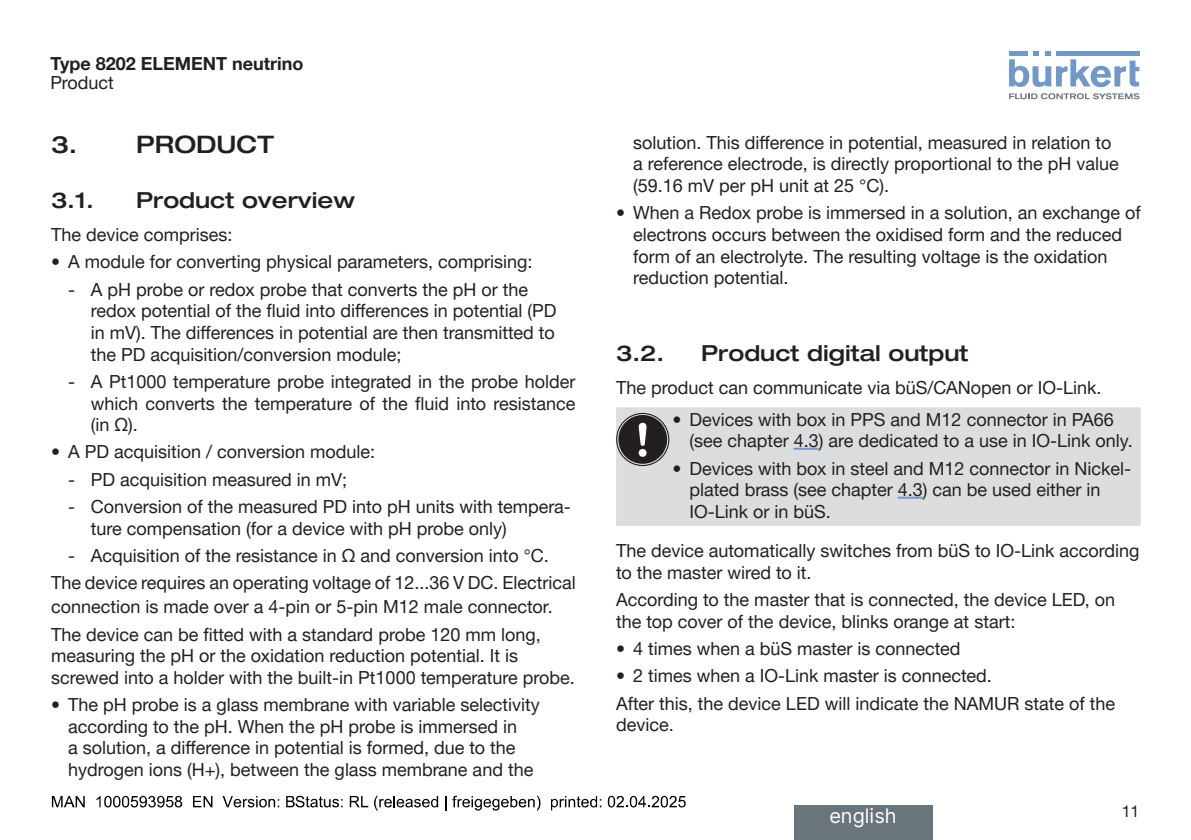
<style>
.page{position:relative;width:1191px;height:840px;background:#fff}
.page>*{position:absolute;margin:0;border:0;box-sizing:border-box;transform-origin:0 0}
.t1{font:500 expanded 24px "Helvetica Neue LTW1 G";color:#231f20}
.t2{font:500 expanded 22px "Helvetica Neue LTW1 G";color:#231f20}
.t3{font:20px "Inter";color:#fff}
.Fließtext{font:18px/21.6px "Helvetica Neue LTW1 G";color:#231f20}
.Fließtext_Blocksatz{font:18px/24px "Helvetica Neue LTW1 G";color:#231f20}
.t4{font:700 18px "Helvetica Neue LTW1 G";color:#231f20}
.t5{font:16px "Helvetica Neue LTW1 G";color:#231f20}
</style>
<div class="page">
<svg style="left:1009px;top:51px;width:130px;height:36px"></svg>
<div style="left:1055px;top:51px;width:84px;height:5px;background:#7299c6"></div>
<svg style="left:1009px;top:93px;width:130px;height:6px"></svg>
<div style="left:616px;top:407px;width:524px;height:118px;background:#dcdddf"></div>
<div style="left:616px;top:412px;width:53px;height:54px;border:1px solid #231f20;border-radius:50%"></div>
<div style="left:618px;top:415px;width:49px;height:48px;background:#231f20;border-radius:50%"></div>
<svg style="left:638px;top:448px;width:8px;height:8px"></svg>
<svg style="left:638px;top:422px;width:8px;height:23px"></svg>
<hr style="left:793px;top:447px;width:25px;height:2px;background:#7299c6">
<hr style="left:897px;top:496px;width:25px;height:2px;background:#7299c6">
<div style="left:793px;top:805px;width:139px;height:34px;background:#6a747b"></div>
<svg style="left:52px;top:796px;width:33px;height:10px"></svg>
<svg style="left:96px;top:795px;width:86px;height:12px"></svg>
<svg style="left:193px;top:796px;width:19px;height:10px"></svg>
<svg style="left:222px;top:796px;width:57px;height:11px"></svg>
<svg style="left:286px;top:795px;width:56px;height:12px"></svg>
<svg style="left:350px;top:796px;width:18px;height:10px"></svg>
<svg style="left:374px;top:795px;width:64px;height:15px"></svg>
<svg style="left:445px;top:796px;width:1px;height:14px"></svg>
<svg style="left:452px;top:795px;width:88px;height:15px"></svg>
<svg style="left:551px;top:796px;width:50px;height:14px"></svg>
<svg style="left:607px;top:795px;width:78px;height:12px"></svg>
<p class="t4" style="left:51px;top:52px;width:254px">Type 8202 ELEMENT neutrino</p>
<p class="Fließtext" style="left:51px;top:72px;width:65px">Product</p>
<p class="t1" style="left:51px;top:129px;width:28px">3.</p>
<p class="t1" style="left:136px;top:129px;width:139px">PRODUCT</p>
<p class="t2" style="left:51px;top:186px;width:44px">3.1.</p>
<p class="t2" style="left:136px;top:186px;width:220px">Product overview</p>
<p class="Fließtext" style="left:51px;top:224px;width:183px">The device comprises:</p>
<p class="Fließtext" style="left:51px;top:251px;width:483px">• A module for converting physical parameters, comprising:</p>
<p class="Fließtext" style="left:91px;top:278px;width:467px;text-indent:-23px">- A pH probe or redox probe that converts the pH or the redox potential of the fluid into differences in potential (PD in mV). The differences in potential are then transmitted to the PD acquisition/conversion module;</p>
<p class="Fließtext" style="left:91px;top:370px;width:486px;text-align:justify;text-indent:-23px">- A Pt1000 temperature probe integrated in the probe holder which converts the temperature of the fluid into resistance (in Ω).</p>
<p class="Fließtext" style="left:51px;top:441px;width:326px">• A PD acquisition / conversion module:</p>
<p class="Fließtext" style="left:68px;top:468px;width:281px">- PD acquisition measured in mV;</p>
<p class="Fließtext" style="left:91px;top:495px;width:481px;text-indent:-23px">- Conversion of the measured PD into pH units with tempera&shy;ture compensation (for a device with pH probe only)</p>
<p class="Fließtext" style="left:68px;top:544px;width:482px">- Acquisition of the resistance in Ω and conversion into °C.</p>
<p class="Fließtext_Blocksatz" style="left:51px;top:570px;width:526px">The device requires an operating voltage of 12...36 V DC. Electrical connection is made over a 4-pin or 5-pin M12 male connector.</p>
<p class="Fließtext" style="left:51px;top:623px;width:525px">The device can be fitted with a standard probe 120 mm long, measuring the pH or the oxidation reduction potential. It is screwed into a holder with the built-in Pt1000 temperature probe.</p>
<p class="Fließtext" style="left:51px;top:693px;width:490px;text-align:center">• The pH probe is a glass membrane with variable selectivity according to the pH. When the pH probe is immersed in<br>a solution, a difference in potential is formed, due to the hydrogen ions (H+), between the glass membrane and the</p>
<p class="Fließtext" style="left:633px;top:131px;width:487px">solution. This difference in potential, measured in relation to a reference electrode, is directly proportional to the pH value (59.16 mV per pH unit at 25 °C).</p>
<p class="Fließtext" style="left:633px;top:202px;width:509px;text-indent:-17px">• When a Redox probe is immersed in a solution, an exchange of electrons occurs between the oxidised form and the reduced form of an electrolyte. The resulting voltage is the oxidation reduction potential.</p>
<p class="t2" style="left:616px;top:338px;width:50px">3.2.</p>
<p class="t2" style="left:701px;top:338px;width:269px">Product digital output</p>
<p class="Fließtext" style="left:616px;top:376px;width:487px">The product can communicate via büS/CANopen or IO-Link.</p>
<p class="Fließtext" style="left:689px;top:408px;width:445px;text-indent:-17px">• Devices with box in PPS and M12 connector in PA66 (see chapter 4.3) are dedicated to a use in IO-Link only.</p>
<p class="Fließtext" style="left:689px;top:457px;width:443px;text-indent:-17px">• Devices with box in steel and M12 connector in Nickel&shy;plated brass (see chapter 4.3) can be used either in<br>IO-Link or in büS.</p>
<p class="Fließtext" style="left:616px;top:539px;width:525px">The device automatically switches from büS to IO-Link according to the master wired to it.</p>
<p class="Fließtext" style="left:616px;top:588px;width:500px">According to the master that is connected, the device LED, on the top cover of the device, blinks orange at start:</p>
<p class="Fließtext" style="left:616px;top:637px;width:346px">• 4 times when a büS master is connected</p>
<p class="Fließtext" style="left:616px;top:664px;width:377px">• 2 times when a IO-Link master is connected.</p>
<p class="Fließtext" style="left:616px;top:692px;width:500px">After this, the device LED will indicate the NAMUR state of the device.</p>
<p class="t3" style="left:829px;top:800px;width:69px">english</p>
<p class="t5" style="left:1121px;top:801px;width:19px">11</p>
</div>
